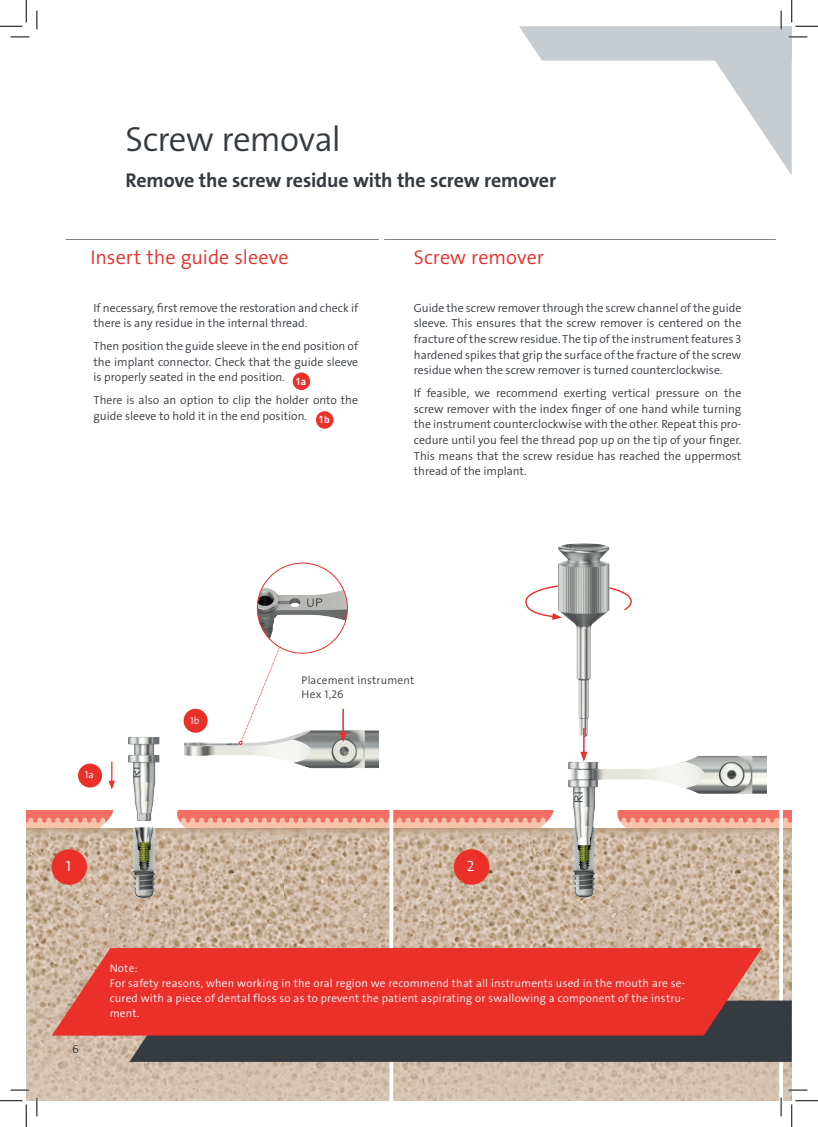
<style>
.page{position:relative;width:818px;height:1127px;background:#fff}
.page>*{position:absolute;margin:0;border:0;box-sizing:border-box;transform-origin:0 0}
.t1{font:35px "The Sans LP4 Se Lig";letter-spacing:-.02em;color:#353b40}
.t2{font:20px "The Sans LP7 Bld";letter-spacing:-.01em;color:#353b40}
.t3{font:20px "The Sans LP4 Se Lig";color:#eb2f29}
.t4{font:15px "The Sans LP4 Se Lig";color:#fff}
.t5{font:11.88px/15.6px "The Sans LP4 Se Lig";color:#353b40;text-align:justify}
.t6{font:11.25px/15px "The Sans LP4 Se Lig";letter-spacing:.02em;color:#fff}
.t7{font:11.25px/13.5px "The Sans LP4 Se Lig";letter-spacing:.015em;color:#353b40}
.t8{font:10.12px "The Sans LP4 Se Lig";color:#fff}
.t9{font:700 10px "DIN Pro";color:#fff}
</style>
<div class="page">
<svg style="left:26px;top:810px;width:766px;height:18px;background:#f6998c"></svg>
<svg style="left:26px;top:827px;width:259px;height:273px;background:#ccb7a2"></svg>
<svg style="left:285px;top:827px;width:248px;height:273px;background:#cbb6a1"></svg>
<svg style="left:533px;top:827px;width:246px;height:273px;background:#ccb8a4"></svg>
<svg style="left:389px;top:810px;width:4px;height:290px"></svg>
<div style="left:52px;top:849px;width:35px;height:35px;background:#eb2f29;border-radius:50%"></div>
<div style="left:78px;top:763px;width:24px;height:24px;background:#eb2f29;border-radius:50%"></div>
<div style="left:454px;top:849px;width:35px;height:35px;background:#eb2f29;border-radius:50%"></div>
<img style="left:121px;top:737px;width:40px;height:79px">
<svg style="left:525px;top:589px;width:107px;height:26px"></svg>
<img style="left:172px;top:645px;width:207px;height:182px">
<img style="left:540px;top:543px;width:78px;height:189px">
<hr style="left:342px;top:708px;width:2px;height:27px;background:#eb2f29">
<svg style="left:340px;top:732px;width:7px;height:10px"></svg>
<svg style="left:109px;top:761px;width:6px;height:28px"></svg>
<img style="left:554px;top:732px;width:213px;height:184px">
<hr style="left:583px;top:728px;width:2px;height:26px;background:#eb2f29">
<svg style="left:580px;top:751px;width:7px;height:10px"></svg>
<svg style="left:239px;top:646px;width:42px;height:98px"></svg>
<img style="left:257px;top:563px;width:90px;height:90px;border-radius:45px">
<svg style="left:779px;top:810px;width:4px;height:290px"></svg>
<img style="left:121px;top:816px;width:40px;height:95px">
<div style="left:129px;top:1000px;width:663px;height:61px;background:#353b40"></div>
<svg style="left:52px;top:947px;width:710px;height:88px;background:#e43831"></svg>
<hr style="left:66px;top:239px;width:313px;height:1px;background:#808285">
<hr style="left:384px;top:239px;width:392px;height:1px;background:#808285">
<div style="left:293px;top:372px;width:17px;height:18px;background:#eb2f29;border-radius:50%"></div>
<div style="left:316px;top:411px;width:17px;height:17px;background:#eb2f29;border-radius:50%"></div>
<svg style="left:11px;top:36px;width:18px;height:2px"></svg>
<svg style="left:11px;top:1088px;width:18px;height:2px"></svg>
<svg style="left:788px;top:1088px;width:19px;height:2px"></svg>
<svg style="left:36px;top:11px;width:2px;height:18px"></svg>
<svg style="left:36px;top:1097px;width:2px;height:18px"></svg>
<svg style="left:780px;top:1097px;width:2px;height:18px"></svg>
<svg style="left:0;top:0;width:27px;height:27px"></svg>
<svg style="left:0;top:1100px;width:27px;height:26px"></svg>
<svg style="left:519px;top:0;width:299px;height:175px"></svg>
<svg style="left:791px;top:1100px;width:27px;height:26px"></svg>
<h1 class="t1" style="left:125px;top:117px;width:217px">Screw removal</h1>
<h2 class="t2" style="left:125px;top:168px;width:432px">Remove the screw residue with the screw remover</h2>
<h2 class="t3" style="left:90px;top:245px;width:200px">Insert the guide sleeve</h2>
<h2 class="t3" style="left:414px;top:245px;width:132px">Screw remover</h2>
<p class="t5" style="left:94px;top:300px;width:266px">If necessary, first remove the restoration and check if there is any residue in the internal thread.</p>
<p class="t5" style="left:94px;top:338px;width:266px">Then position the guide sleeve in the end position of the implant connector. Check that the guide sleeve is properly seated in the end position.</p>
<p class="t5" style="left:94px;top:392px;width:266px">There is also an option to clip the holder onto the guide sleeve to hold it in the end position.</p>
<p class="t9" style="left:295px;top:374px;width:12px">1a</p>
<p class="t9" style="left:319px;top:412px;width:13px">1b</p>
<p class="t5" style="left:414px;top:300px;width:329px">Guide the screw remover through the screw channel of the guide sleeve. This ensures that the screw remover is centered on the fracture of the screw residue. The tip of the instrument features 3 hardened spikes that grip the surface of the fracture of the screw residue when the screw remover is turned counterclockwise.</p>
<p class="t5" style="left:414px;top:385px;width:329px">If feasible, we recommend exerting vertical pressure on the screw remover with the index finger of one hand while turning the instrument counterclockwise with the other. Repeat this pro&shy;cedure until you feel the thread pop up on the tip of your finger.<br>This means that the screw residue has reached the uppermost thread of the implant.</p>
<p class="t8" style="left:85px;top:768px;width:10px">1a</p>
<p class="t4" style="left:66px;top:856px;width:7px">1</p>
<p class="t8" style="left:190px;top:713px;width:11px">1b</p>
<p class="t7" style="left:302px;top:673px;width:114px">Placement instrument<br>Hex 1,26</p>
<p class="t4" style="left:467px;top:856px;width:9px">2</p>
<p class="t5" style="left:72px;top:1041px;width:8px">6</p>
<p class="t6" style="left:110px;top:960px;width:577px">Note:<br>For safety reasons, when working in the oral region we recommend that all instruments used in the mouth are se&shy;cured with a piece of dental floss so as to prevent the patient aspirating or swallowing a component of the instru&shy;ment.</p>
</div>
